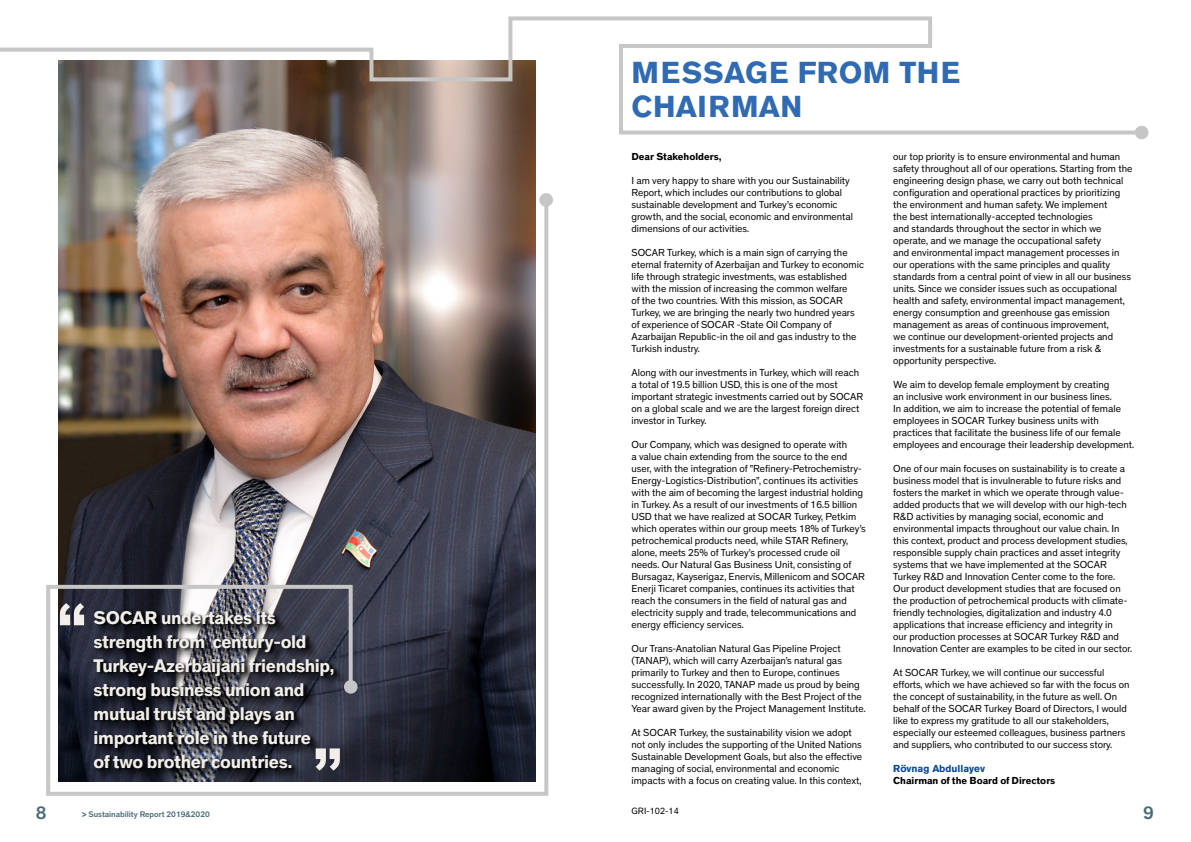
<style>
.page{position:relative;width:1191px;height:842px;background:#fff}
.page>*{position:absolute;margin:0;border:0;box-sizing:border-box;transform-origin:0 0}
.t1{font:700 30px/34px "Socar Sans Pro";letter-spacing:.01em;color:#306ab2}
.t2{font:700 18px/24px "SOCAR";letter-spacing:-.02em;color:#f2eee9}
.t3{font:500 18px "SOCAR";color:#496b78}
.t4{font:10px/12px "SOCAR";color:#000}
.t5{font:700 10px "SOCAR";color:#000}
.t6{font:700 10px "Socar Sans Pro";color:#00489a}
.t7{font:9px "SOCAR";color:#000}
.t8{font:500 8px "SOCAR";color:#496b78}
.s1{font-weight:700}
</style>
<div class="page">
<img style="left:59px;top:137px;width:477px;height:61px">
<img style="left:46px;top:198px;width:503px;height:598px">
<div style="left:344px;top:680px;width:13px;height:14px;background:#c6c6c6;border-radius:50%"></div>
<div style="left:539px;top:193px;width:14px;height:14px;background:#c6c6c6;border-radius:50%"></div>
<div style="left:1134px;top:126px;width:14px;height:13px;background:#c6c6c6;border-radius:50%"></div>
<svg style="left:0;top:16px;width:1146px;height:121px"></svg>
<svg style="left:60px;top:603px;width:24px;height:22px"></svg>
<svg style="left:316px;top:748px;width:24px;height:23px"></svg>
<h2 class="t2" style="left:94px;top:606px;width:243px">SOCAR undertakes its strength from century-old<br>Turkey-Azerbaijani friendship, strong business union and mutual trust and plays an important role in the future<br>of two brother countries.</h2>
<h2 class="t3" style="left:36px;top:802px;width:12px">8</h2>
<p class="t8" style="left:82px;top:810px;width:130px"><span class="s1">&gt;</span> Sustainability Report 2019&amp;2020</p>
<h1 class="t1" style="left:631px;top:55px;width:330px">MESSAGE FROM THE<br>CHAIRMAN</h1>
<p class="t5" style="left:631px;top:151px;width:92px">Dear Stakeholders,</p>
<p class="t4" style="left:631px;top:175px;width:223px">I am very happy to share with you our Sustainability Report, which includes our contributions to global sustainable development and Turkey’s economic growth, and the social, economic and environmental dimensions of our activities.</p>
<p class="t4" style="left:631px;top:247px;width:234px">SOCAR Turkey, which is a main sign of carrying the eternal fraternity of Azerbaijan and Turkey to economic life through strategic investments, was established with the mission of increasing the common welfare<br>of the two countries. With this mission, as SOCAR Turkey, we are bringing the nearly two hundred years of experience of SOCAR -State Oil Company of Azarbaijan Republic-in the oil and gas industry to the Turkish industry.</p>
<p class="t4" style="left:631px;top:367px;width:233px">Along with our investments in Turkey, which will reach a total of 19.5 billion USD, this is one of the most important strategic investments carried out by SOCAR on a global scale and we are the largest foreign direct investor in Turkey.</p>
<p class="t4" style="left:631px;top:439px;width:236px">Our Company, which was designed to operate with<br>a value chain extending from the source to the end user, with the integration of “Refinery-Petrochemistry-Energy-Logistics-Distribution”, continues its activities with the aim of becoming the largest industrial holding in Turkey. As a result of our investments of 16.5 billion USD that we have realized at SOCAR Turkey, Petkim which operates within our group meets 18% of Turkey’s petrochemical products need, while STAR Refinery, alone, meets 25% of Turkey’s processed crude oil needs. Our Natural Gas Business Unit, consisting of Bursagaz, Kayserigaz, Enervis, Millenicom and SOCAR Enerji Ticaret companies, continues its activities that reach the consumers in the field of natural gas and electricity supply and trade, telecommunications and energy efficiency services.</p>
<p class="t4" style="left:631px;top:643px;width:236px">Our Trans-Anatolian Natural Gas Pipeline Project (TANAP), which will carry Azerbaijan’s natural gas primarily to Turkey and then to Europe, continues successfully. In 2020, TANAP made us proud by being recognized internationally with the Best Project of the Year award given by the Project Management Institute.</p>
<p class="t4" style="left:631px;top:727px;width:232px">At SOCAR Turkey, the sustainability vision we adopt not only includes the supporting of the United Nations Sustainable Development Goals, but also the effective managing of social, environmental and economic impacts with a focus on creating value. In this context,</p>
<p class="t4" style="left:893px;top:151px;width:241px">our top priority is to ensure environmental and human safety throughout all of our operations. Starting from the engineering design phase, we carry out both technical configuration and operational practices by prioritizing the environment and human safety. We implement<br>the best internationally-accepted technologies<br>and standards throughout the sector in which we operate, and we manage the occupational safety<br>and environmental impact management processes in our operations with the same principles and quality standards from a central point of view in all our business units. Since we consider issues such as occupational health and safety, environmental impact management, energy consumption and greenhouse gas emission management as areas of continuous improvement,<br>we continue our development-oriented projects and investments for a sustainable future from a risk &amp; opportunity perspective.</p>
<p class="t4" style="left:893px;top:379px;width:242px">We aim to develop female employment by creating<br>an inclusive work environment in our business lines.<br>In addition, we aim to increase the potential of female employees in SOCAR Turkey business units with practices that facilitate the business life of our female employees and encourage their leadership development.</p>
<p class="t4" style="left:893px;top:463px;width:240px">One of our main focuses on sustainability is to create a business model that is invulnerable to future risks and fosters the market in which we operate through value&shy;added products that we will develop with our high-tech R&amp;D activities by managing social, economic and environmental impacts throughout our value chain. In this context, product and process development studies, responsible supply chain practices and asset integrity systems that we have implemented at the SOCAR Turkey R&amp;D and Innovation Center come to the fore.<br>Our product development studies that are focused on the production of petrochemical products with climate&shy;friendly technologies, digitalization and industry 4.0 applications that increase efficiency and integrity in<br>our production processes at SOCAR Turkey R&amp;D and Innovation Center are examples to be cited in our sector.</p>
<p class="t4" style="left:893px;top:667px;width:238px">At SOCAR Turkey, we will continue our successful efforts, which we have achieved so far with the focus on the concept of sustainability, in the future as well. On behalf of the SOCAR Turkey Board of Directors, I would like to express my gratitude to all our stakeholders, especially our esteemed colleagues, business partners and suppliers, who contributed to our success story.</p>
<p class="t6" style="left:893px;top:762px;width:93px">Rövnag Abdullayev</p>
<p class="t5" style="left:893px;top:775px;width:164px">Chairman of the Board of Directors</p>
<p class="t7" style="left:631px;top:806px;width:49px">GRI-102-14</p>
<h2 class="t3" style="left:1143px;top:802px;width:12px">9</h2>
</div>
